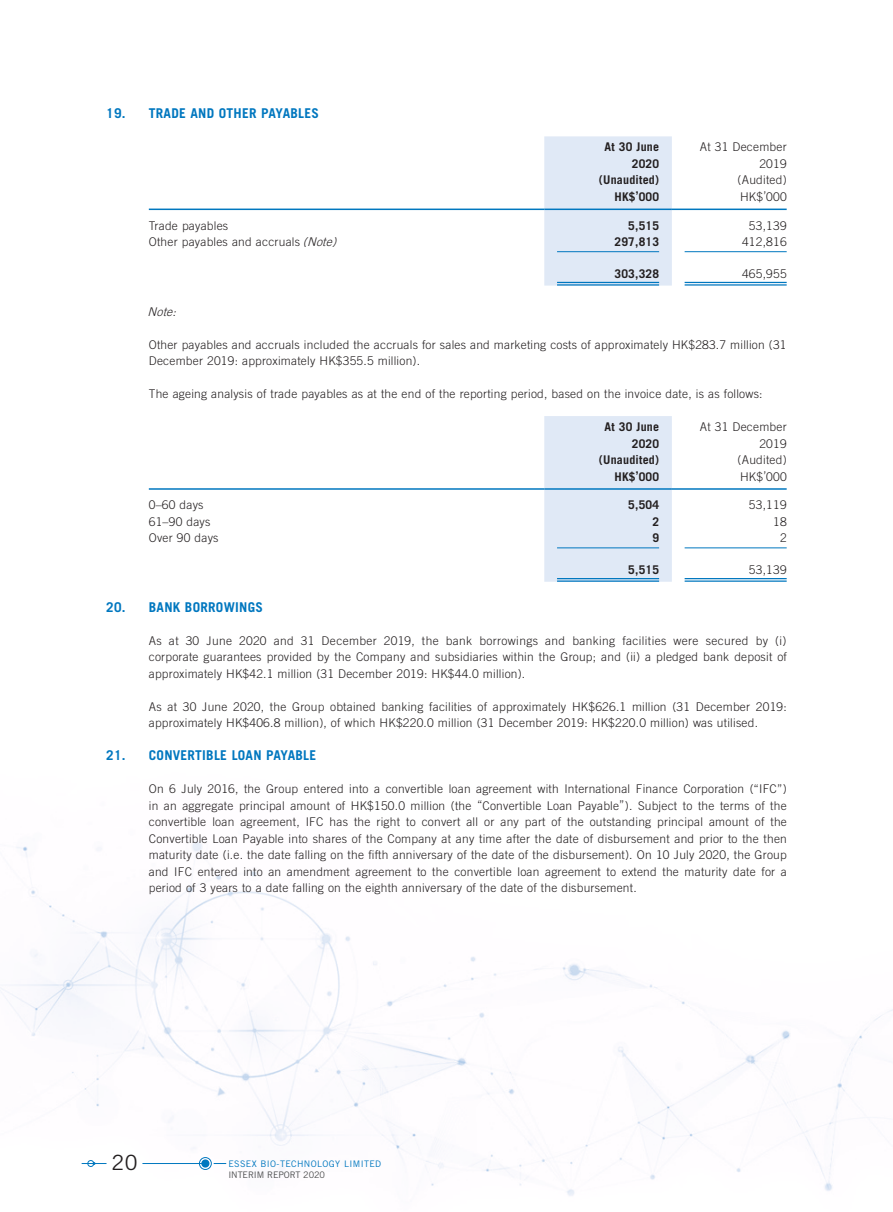
<style>
.page{position:relative;width:893px;height:1212px;background:#fff}
.page>*{position:absolute;margin:0;border:0;box-sizing:border-box;transform-origin:0 0}
.t1{font:21px "Trade Gothic LT Std";color:#231f20}
.Notes_HD1{font:700 13.5px "Trade Gothic LT Std";letter-spacing:.02em;color:#0077bf}
.Notes{font:300 12px/16.5px "Trade Gothic LT Std";letter-spacing:.02em;color:#231f20}
.Notes-2{font:700 12px "Trade Gothic LT Std";letter-spacing:.02em;color:#231f20}
.Notes-3{font:italic 300 12px "Trade Gothic LT Std";color:#231f20}
.t2{font:9px "Trade Gothic LT Std";letter-spacing:.04em;color:#0077bf}
.t3{font:9px "Trade Gothic LT Std";letter-spacing:-.01em;color:#4b4c4d}
.s1{font-style:italic}
</style>
<div class="page">
<img style="left:0;top:842px;width:893px;height:354px">
<div style="left:199px;top:1157px;width:13px;height:13px;border:1px solid #0077bf;border-radius:50%"></div>
<div style="left:88px;top:1160px;width:6px;height:7px;border:1px solid #0077bf;border-radius:50%"></div>
<div style="left:201px;top:1159px;width:8px;height:8px;background:#0077bf;border-radius:50%"></div>
<hr style="left:142px;top:1163px;width:63px;height:1px;background:#0077bf">
<svg style="left:214px;top:1163px;width:12px;height:1px"></svg>
<svg style="left:82px;top:1162px;width:25px;height:3px"></svg>
<div style="left:544px;top:136px;width:128px;height:150px;background:#e0e9f6"></div>
<hr style="left:149px;top:209px;width:395px;height:1px;background:#0077bf">
<hr style="left:544px;top:209px;width:128px;height:1px;background:#0077bf">
<hr style="left:672px;top:209px;width:115px;height:1px;background:#0077bf">
<hr style="left:557px;top:251px;width:102px;height:1px;background:#0077bf">
<hr style="left:685px;top:251px;width:102px;height:1px;background:#0077bf">
<hr style="left:557px;top:282px;width:102px;height:1px;background:#0077bf">
<hr style="left:557px;top:284px;width:102px;height:2px;background:#0077bf">
<hr style="left:685px;top:282px;width:102px;height:1px;background:#0077bf">
<hr style="left:685px;top:284px;width:102px;height:2px;background:#0077bf">
<div style="left:544px;top:416px;width:128px;height:166px;background:#e0e9f6"></div>
<hr style="left:149px;top:488px;width:395px;height:2px;background:#0077bf">
<hr style="left:544px;top:488px;width:128px;height:2px;background:#0077bf">
<hr style="left:672px;top:488px;width:115px;height:2px;background:#0077bf">
<hr style="left:557px;top:547px;width:102px;height:1px;background:#0077bf">
<hr style="left:685px;top:547px;width:102px;height:1px;background:#0077bf">
<hr style="left:557px;top:578px;width:102px;height:1px;background:#0077bf">
<hr style="left:557px;top:580px;width:102px;height:2px;background:#0077bf">
<hr style="left:685px;top:578px;width:102px;height:1px;background:#0077bf">
<hr style="left:685px;top:580px;width:102px;height:2px;background:#0077bf">
<p class="Notes_HD1" style="left:106px;top:105px;width:214px">19. TRADE AND OTHER PAYABLES</p>
<p class="Notes-2" style="left:604px;top:140px;width:56px">At 30 June</p>
<p class="Notes-2" style="left:632px;top:156px;width:29px">2020</p>
<p class="Notes" style="left:700px;top:139px;width:88px">At 31 December</p>
<p class="Notes" style="left:759px;top:155px;width:29px">2019</p>
<p class="Notes-2" style="left:599px;top:173px;width:62px">(Unaudited)</p>
<p class="Notes" style="left:738px;top:172px;width:51px">(Audited)</p>
<p class="Notes-2" style="left:614px;top:189px;width:46px">HK$’000</p>
<p class="Notes" style="left:740px;top:188px;width:48px">HK$’000</p>
<p class="Notes" style="left:149px;top:217px;width:81px">Trade payables</p>
<p class="Notes-2" style="left:628px;top:218px;width:32px">5,515</p>
<p class="Notes" style="left:749px;top:217px;width:39px">53,139</p>
<p class="Notes" style="left:149px;top:233px;width:192px">Other payables and accruals <span class="s1">(Note)</span></p>
<p class="Notes-2" style="left:614px;top:234px;width:46px">297,813</p>
<p class="Notes" style="left:742px;top:233px;width:46px">412,816</p>
<p class="Notes-2" style="left:614px;top:266px;width:46px">303,328</p>
<p class="Notes" style="left:742px;top:265px;width:46px">465,955</p>
<p class="Notes-3" style="left:148px;top:304px;width:33px">Note:</p>
<p class="Notes" style="left:149px;top:336px;width:639px">Other payables and accruals included the accruals for sales and marketing costs of approximately HK$283.7 million (31<br>December 2019: approximately HK$355.5 million).</p>
<p class="Notes" style="left:149px;top:385px;width:615px">The ageing analysis of trade payables as at the end of the reporting period, based on the invoice date, is as follows:</p>
<p class="Notes-2" style="left:604px;top:419px;width:56px">At 30 June</p>
<p class="Notes-2" style="left:632px;top:436px;width:29px">2020</p>
<p class="Notes" style="left:700px;top:418px;width:88px">At 31 December</p>
<p class="Notes" style="left:759px;top:435px;width:29px">2019</p>
<p class="Notes-2" style="left:599px;top:452px;width:62px">(Unaudited)</p>
<p class="Notes" style="left:738px;top:451px;width:51px">(Audited)</p>
<p class="Notes-2" style="left:614px;top:469px;width:46px">HK$’000</p>
<p class="Notes" style="left:740px;top:468px;width:48px">HK$’000</p>
<p class="Notes" style="left:149px;top:496px;width:56px">0–60 days</p>
<p class="Notes-2" style="left:628px;top:497px;width:32px">5,504</p>
<p class="Notes" style="left:749px;top:496px;width:39px">53,119</p>
<p class="Notes" style="left:149px;top:513px;width:63px">61–90 days</p>
<p class="Notes-2" style="left:652px;top:514px;width:8px">2</p>
<p class="Notes" style="left:773px;top:513px;width:15px">18</p>
<p class="Notes" style="left:149px;top:529px;width:71px">Over 90 days</p>
<p class="Notes-2" style="left:652px;top:530px;width:8px">9</p>
<p class="Notes" style="left:780px;top:529px;width:8px">2</p>
<p class="Notes-2" style="left:628px;top:562px;width:32px">5,515</p>
<p class="Notes" style="left:749px;top:561px;width:39px">53,139</p>
<p class="Notes_HD1" style="left:106px;top:599px;width:158px">20. BANK BORROWINGS</p>
<p class="Notes" style="left:149px;top:632px;width:640px;text-align:justify">As at 30 June 2020 and 31 December 2019, the bank borrowings and banking facilities were secured by (i) corporate guarantees provided by the Company and subsidiaries within the Group; and (ii) a pledged bank deposit of approximately HK$42.1 million (31 December 2019: HK$44.0 million).</p>
<p class="Notes" style="left:149px;top:698px;width:639px">As at 30 June 2020, the Group obtained banking facilities of approximately HK$626.1 million (31 December 2019: approximately HK$406.8 million), of which HK$220.0 million (31 December 2019: HK$220.0 million) was utilised.</p>
<p class="Notes_HD1" style="left:106px;top:747px;width:211px">21. CONVERTIBLE LOAN PAYABLE</p>
<p class="Notes" style="left:149px;top:780px;width:640px;text-align:justify">On 6 July 2016, the Group entered into a convertible loan agreement with International Finance Corporation (“IFC”) in an aggregate principal amount of HK$150.0 million (the “Convertible Loan Payable”). Subject to the terms of the convertible loan agreement, IFC has the right to convert all or any part of the outstanding principal amount of the Convertible Loan Payable into shares of the Company at any time after the date of disbursement and prior to the then maturity date (i.e. the date falling on the fifth anniversary of the date of the disbursement). On 10 July 2020, the Group and IFC entered into an amendment agreement to the convertible loan agreement to extend the maturity date for a period of 3 years to a date falling on the eighth anniversary of the date of the disbursement.</p>
<h1 class="t1" style="left:111px;top:1150px;width:28px">20</h1>
<p class="t2" style="left:228px;top:1158px;width:154px">ESSEX BIO-TECHNOLOGY LIMITED</p>
<p class="t3" style="left:228px;top:1169px;width:98px">INTERIM REPORT 2020</p>
</div>
